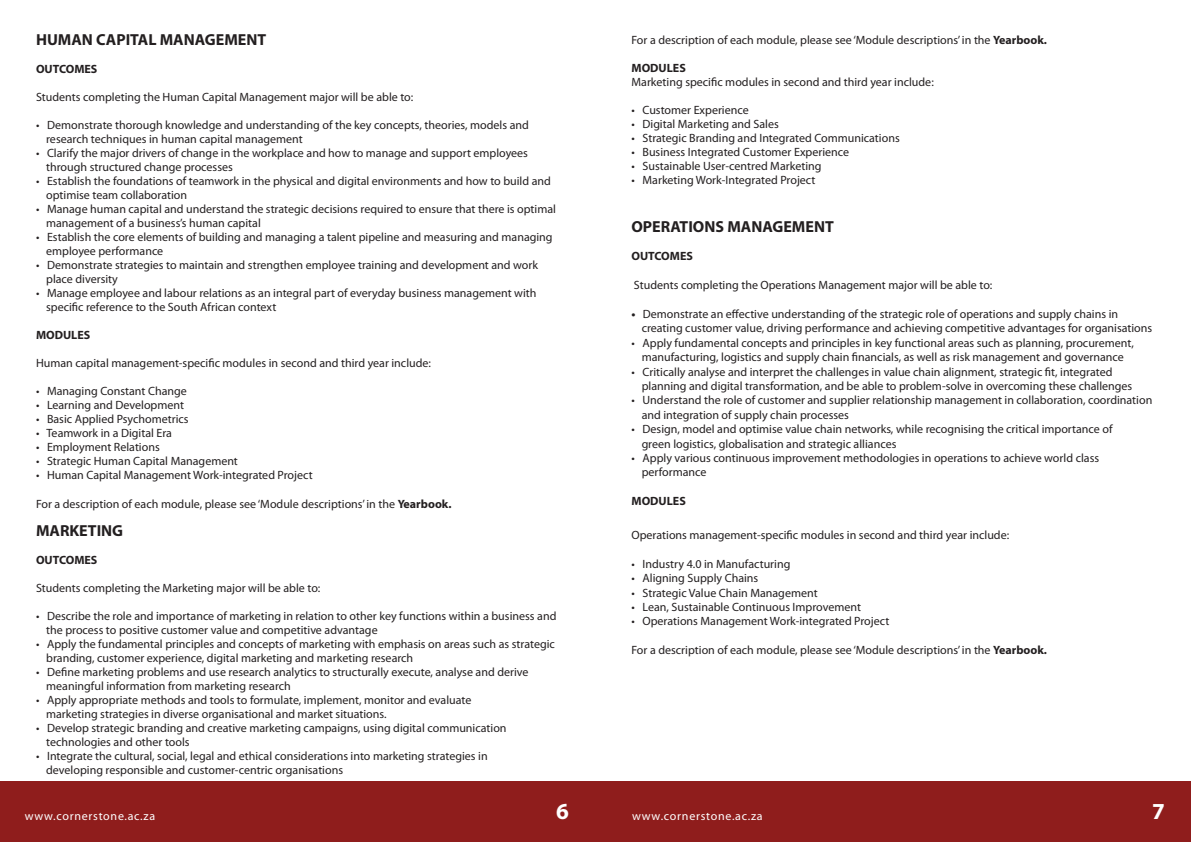
<style>
.page{position:relative;width:1191px;height:842px;background:#fff}
.page>*{position:absolute;margin:0;border:0;box-sizing:border-box;transform-origin:0 0}
.t1{font:700 23px "Myriad Pro";color:#fff}
.t2{font:700 16px "Myriad Pro";color:#231f20}
.t3{font:12px "Myriad Pro";color:#231f20}
.t4{font:700 12px "Myriad Pro";color:#231f20}
.t5{font:12px "Myriad Pro";letter-spacing:.06em;color:#fff}
.s1{font-weight:700}
</style>
<div class="page">
<div style="left:595px;top:781px;width:596px;height:61px;background:#8f1d1c"></div>
<div style="left:0;top:781px;width:595px;height:61px;background:#8f1d1c"></div>
<p class="t2" style="left:36px;top:30px;width:232px">HUMAN CAPITAL MANAGEMENT</p>
<p class="t4" style="left:36px;top:62px;width:63px">OUTCOMES</p>
<p class="t3" style="left:36px;top:90px;width:379px">Students completing the Human Capital Management major will be able to:</p>
<p class="t3" style="left:36px;top:118px;width:494px">• Demonstrate thorough knowledge and understanding of the key concepts, theories, models and</p>
<p class="t3" style="left:46px;top:132px;width:258px">research techniques in human capital management</p>
<p class="t3" style="left:36px;top:146px;width:493px">• Clarify the major drivers of change in the workplace and how to manage and support employees</p>
<p class="t3" style="left:46px;top:160px;width:188px">through structured change processes</p>
<p class="t3" style="left:36px;top:174px;width:516px">• Establish the foundations of teamwork in the physical and digital environments and how to build and</p>
<p class="t3" style="left:46px;top:188px;width:142px">optimise team collaboration</p>
<p class="t3" style="left:36px;top:202px;width:521px">• Manage human capital and understand the strategic decisions required to ensure that there is optimal</p>
<p class="t3" style="left:46px;top:216px;width:216px">management of a business’s human capital</p>
<p class="t3" style="left:36px;top:230px;width:518px">• Establish the core elements of building and managing a talent pipeline and measuring and managing</p>
<p class="t3" style="left:46px;top:244px;width:119px">employee performance</p>
<p class="t3" style="left:36px;top:258px;width:503px">• Demonstrate strategies to maintain and strengthen employee training and development and work</p>
<p class="t3" style="left:46px;top:272px;width:73px">place diversity</p>
<p class="t3" style="left:36px;top:286px;width:502px">• Manage employee and labour relations as an integral part of everyday business management with</p>
<p class="t3" style="left:46px;top:300px;width:232px">specific reference to the South African context</p>
<p class="t4" style="left:36px;top:328px;width:56px">MODULES</p>
<p class="t3" style="left:36px;top:356px;width:396px">Human capital management-specific modules in second and third year include:</p>
<p class="t3" style="left:36px;top:384px;width:152px">• Managing Constant Change</p>
<p class="t3" style="left:36px;top:398px;width:149px">• Learning and Development</p>
<p class="t3" style="left:36px;top:412px;width:154px">• Basic Applied Psychometrics</p>
<p class="t3" style="left:36px;top:426px;width:137px">• Teamwork in a Digital Era</p>
<p class="t3" style="left:36px;top:440px;width:125px">• Employment Relations</p>
<p class="t3" style="left:36px;top:454px;width:203px">• Strategic Human Capital Management</p>
<p class="t3" style="left:36px;top:468px;width:278px">• Human Capital Management Work-integrated Project</p>
<p class="t3" style="left:36px;top:496px;width:417px">For a description of each module, please see ‘Module descriptions’ in the <span class="s1">Yearbook.</span></p>
<p class="t2" style="left:36px;top:520px;width:89px">MARKETING</p>
<p class="t4" style="left:36px;top:552px;width:63px">OUTCOMES</p>
<p class="t3" style="left:36px;top:580px;width:286px">Students completing the Marketing major will be able to:</p>
<p class="t3" style="left:36px;top:608px;width:522px">• Describe the role and importance of marketing in relation to other key functions within a business and</p>
<p class="t3" style="left:46px;top:622px;width:333px">the process to positive customer value and competitive advantage</p>
<p class="t3" style="left:36px;top:636px;width:520px">• Apply the fundamental principles and concepts of marketing with emphasis on areas such as strategic</p>
<p class="t3" style="left:46px;top:650px;width:368px">branding, customer experience, digital marketing and marketing research</p>
<p class="t3" style="left:36px;top:664px;width:494px">• Define marketing problems and use research analytics to structurally execute, analyse and derive</p>
<p class="t3" style="left:46px;top:678px;width:246px">meaningful information from marketing research</p>
<p class="t3" style="left:36px;top:692px;width:437px">• Apply appropriate methods and tools to formulate, implement, monitor and evaluate</p>
<p class="t3" style="left:46px;top:706px;width:342px">marketing strategies in diverse organisational and market situations.</p>
<p class="t3" style="left:36px;top:720px;width:472px">• Develop strategic branding and creative marketing campaigns, using digital communication</p>
<p class="t3" style="left:46px;top:734px;width:145px">technologies and other tools</p>
<p class="t3" style="left:36px;top:748px;width:453px">• Integrate the cultural, social, legal and ethical considerations into marketing strategies in</p>
<p class="t3" style="left:46px;top:762px;width:298px">developing responsible and customer-centric organisations</p>
<p class="t3" style="left:631px;top:33px;width:417px">For a description of each module, please see ‘Module descriptions’ in the <span class="s1">Yearbook.</span></p>
<p class="t4" style="left:631px;top:61px;width:56px">MODULES</p>
<p class="t3" style="left:631px;top:75px;width:304px">Marketing specific modules in second and third year include:</p>
<p class="t3" style="left:631px;top:103px;width:119px">• Customer Experience</p>
<p class="t3" style="left:631px;top:117px;width:149px">• Digital Marketing and Sales</p>
<p class="t3" style="left:631px;top:131px;width:270px">• Strategic Branding and Integrated Communications</p>
<p class="t3" style="left:631px;top:145px;width:219px">• Business Integrated Customer Experience</p>
<p class="t3" style="left:631px;top:159px;width:192px">• Sustainable User-centred Marketing</p>
<p class="t3" style="left:631px;top:173px;width:185px">• Marketing Work-Integrated Project</p>
<p class="t2" style="left:631px;top:216px;width:204px">OPERATIONS MANAGEMENT</p>
<p class="t4" style="left:631px;top:249px;width:63px">OUTCOMES</p>
<p class="t3" style="left:634px;top:278px;width:360px">Students completing the Operations Management major will be able to:</p>
<p class="t3" style="left:631px;top:307px;width:488px"><span class="s1">•</span> Demonstrate an effective understanding of the strategic role of operations and supply chains in</p>
<p class="t3" style="left:641px;top:321px;width:512px">creating customer value, driving performance and achieving competitive advantages for organisations</p>
<p class="t3" style="left:631px;top:335px;width:504px">• Apply fundamental concepts and principles in key functional areas such as planning, procurement,</p>
<p class="t3" style="left:641px;top:350px;width:483px">manufacturing, logistics and supply chain financials, as well as risk management and governance</p>
<p class="t3" style="left:631px;top:364px;width:482px">• Critically analyse and interpret the challenges in value chain alignment, strategic fit, integrated</p>
<p class="t3" style="left:641px;top:379px;width:492px">planning and digital transformation, and be able to problem-solve in overcoming these challenges</p>
<p class="t3" style="left:631px;top:393px;width:522px">• Understand the role of customer and supplier relationship management in collaboration, coordination</p>
<p class="t3" style="left:641px;top:407px;width:209px">and integration of supply chain processes</p>
<p class="t3" style="left:631px;top:422px;width:482px">• Design, model and optimise value chain networks, while recognising the critical importance of</p>
<p class="t3" style="left:641px;top:436px;width:256px">green logistics, globalisation and strategic alliances</p>
<p class="t3" style="left:631px;top:451px;width:469px">• Apply various continuous improvement methodologies in operations to achieve world class</p>
<p class="t3" style="left:641px;top:465px;width:66px">performance</p>
<p class="t4" style="left:631px;top:493px;width:56px">MODULES</p>
<p class="t3" style="left:631px;top:527px;width:379px">Operations management-specific modules in second and third year include:</p>
<p class="t3" style="left:631px;top:556px;width:160px">• Industry 4.0 in Manufacturing</p>
<p class="t3" style="left:631px;top:571px;width:128px">• Aligning Supply Chains</p>
<p class="t3" style="left:631px;top:585px;width:188px">• Strategic Value Chain Management</p>
<p class="t3" style="left:631px;top:599px;width:231px">• Lean, Sustainable Continuous Improvement</p>
<p class="t3" style="left:631px;top:614px;width:259px">• Operations Management Work-integrated Project</p>
<p class="t3" style="left:631px;top:643px;width:417px">For a description of each module, please see ‘Module descriptions’ in the <span class="s1">Yearbook.</span></p>
<p class="t5" style="left:25px;top:808px;width:132px">www.cornerstone.ac.za</p>
<p class="t1" style="left:556px;top:796px;width:14px">6</p>
<p class="t5" style="left:632px;top:808px;width:132px">www.cornerstone.ac.za</p>
<p class="t1" style="left:1152px;top:796px;width:14px">7</p>
</div>
